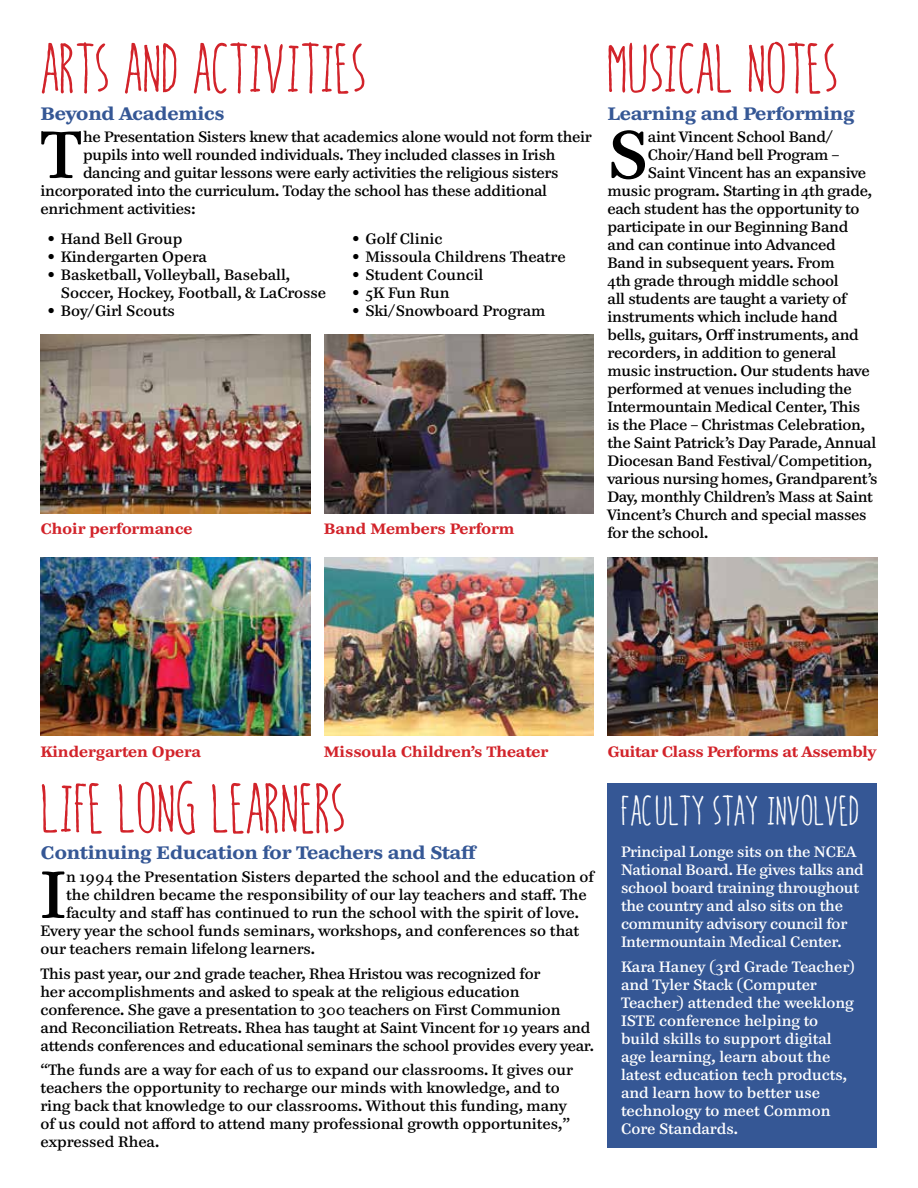
<style>
.page{position:relative;width:918px;height:1188px;background:#fff}
.page>*{position:absolute;margin:0;border:0;box-sizing:border-box;transform-origin:0 0}
.t1{font:66.45px "Paperback 9";color:#000}
.t2{font:60px "hellogoodbye";letter-spacing:-.01em;color:#d2232a}
.t3{font:36px "hellogoodbye";letter-spacing:-.01em;color:#fff}
.t4{font:700 18px "Paperback 6";letter-spacing:-.01em;color:#355795}
.t5{font:15px/18px "Paperback 9";letter-spacing:-.01em;color:#000}
.t6{font:15px/18px "Paperback 9";letter-spacing:-.01em;color:#fff}
.t7{font:700 15px "Paperback 9";color:#d2232a}
</style>
<div class="page">
<div style="left:608px;top:783px;width:270px;height:365px;background:#355795"></div>
<img style="left:608px;top:557px;width:270px;height:179px">
<img style="left:40px;top:334px;width:270px;height:179px">
<img style="left:40px;top:557px;width:270px;height:179px">
<img style="left:324px;top:335px;width:270px;height:179px">
<img style="left:324px;top:557px;width:270px;height:179px">
<h2 class="t2" style="left:608px;top:38px;width:233px">MUSICAL NOTES</h2>
<p class="t4" style="left:608px;top:101px;width:248px">Learning and Performing</p>
<h1 class="t1" style="left:608px;top:112px;width:43px">S</h1>
<p class="t5" style="left:648px;top:128px;width:186px">aint Vincent School Band/</p>
<h2 class="t2" style="left:40px;top:38px;width:328px">ARTS AND ACTIVITIES</h2>
<p class="t4" style="left:40px;top:101px;width:185px">Beyond Academics</p>
<h1 class="t1" style="left:40px;top:112px;width:43px">T</h1>
<p class="t5" style="left:83px;top:128px;width:510px">he Presentation Sisters knew that academics alone would not form their</p>
<p class="t5" style="left:648px;top:146px;width:193px">Choir/Hand bell Program –</p>
<p class="t5" style="left:648px;top:164px;width:220px">Saint Vincent has an expansive</p>
<p class="t5" style="left:607px;top:182px;width:266px">music program. Starting in 4th grade,</p>
<p class="t5" style="left:607px;top:200px;width:254px">each student has the opportunity to</p>
<p class="t5" style="left:607px;top:218px;width:242px">participate in our Beginning Band</p>
<p class="t5" style="left:607px;top:236px;width:230px">and can continue into Advanced</p>
<p class="t5" style="left:607px;top:254px;width:229px">Band in subsequent years. From</p>
<p class="t5" style="left:607px;top:272px;width:233px">4th grade through middle school</p>
<p class="t5" style="left:607px;top:290px;width:241px">all students are taught a variety of</p>
<p class="t5" style="left:607px;top:308px;width:232px">instruments which include hand</p>
<p class="t5" style="left:607px;top:326px;width:253px">bells, guitars, Orff instruments, and</p>
<p class="t5" style="left:607px;top:344px;width:230px">recorders, in addition to general</p>
<p class="t5" style="left:607px;top:362px;width:264px">music instruction. Our students have</p>
<p class="t5" style="left:607px;top:380px;width:246px">performed at venues including the</p>
<p class="t5" style="left:607px;top:398px;width:254px">Intermountain Medical Center, This</p>
<p class="t5" style="left:607px;top:416px;width:259px">is the Place – Christmas Celebration,</p>
<p class="t5" style="left:607px;top:434px;width:270px">the Saint Patrick’s Day Parade, Annual</p>
<p class="t5" style="left:607px;top:452px;width:266px">Diocesan Band Festival/Competition,</p>
<p class="t5" style="left:607px;top:470px;width:271px">various nursing homes, Grandparent’s</p>
<p class="t5" style="left:607px;top:488px;width:267px">Day, monthly Children’s Mass at Saint</p>
<p class="t5" style="left:607px;top:506px;width:261px">Vincent’s Church and special masses</p>
<p class="t5" style="left:83px;top:146px;width:474px">pupils into well rounded individuals. They included classes in Irish</p>
<p class="t5" style="left:83px;top:164px;width:477px">dancing and guitar lessons were early activities the religious sisters</p>
<p class="t5" style="left:41px;top:182px;width:508px">incorporated into the curriculum. Today the school has these additional</p>
<p class="t5" style="left:41px;top:200px;width:157px">enrichment activities:</p>
<p class="t5" style="left:352px;top:229px;width:92px">• Golf Clinic</p>
<p class="t5" style="left:352px;top:247px;width:215px">• Missoula Childrens Theatre</p>
<p class="t5" style="left:352px;top:265px;width:133px">• Student Council</p>
<p class="t5" style="left:352px;top:283px;width:99px">• 5K Fun Run</p>
<p class="t5" style="left:352px;top:301px;width:195px">• Ski/Snowboard Program</p>
<p class="t5" style="left:47px;top:229px;width:137px">• Hand Bell Group</p>
<p class="t5" style="left:47px;top:247px;width:161px">• Kindergarten Opera</p>
<p class="t5" style="left:61px;top:265px;width:267px;text-indent:-14px">• Basketball, Volleyball, Baseball,<br>Soccer, Hockey, Football, &amp; LaCrosse</p>
<p class="t5" style="left:47px;top:301px;width:129px">• Boy/Girl Scouts</p>
<p class="t7" style="left:324px;top:519px;width:192px">Band Members Perform</p>
<p class="t7" style="left:40px;top:519px;width:153px">Choir performance</p>
<p class="t5" style="left:607px;top:524px;width:102px">for the school.</p>
<p class="t7" style="left:40px;top:742px;width:162px">Kindergarten Opera</p>
<p class="t7" style="left:607px;top:742px;width:270px">Guitar Class Performs at Assembly</p>
<p class="t7" style="left:324px;top:742px;width:225px">Missoula Children’s Theater</p>
<h2 class="t2" style="left:40px;top:778px;width:307px">LIFE LONG LEARNERS</h2>
<p class="t4" style="left:40px;top:841px;width:438px">Continuing Education for Teachers and Staff</p>
<h1 class="t1" style="left:40px;top:852px;width:27px">I</h1>
<p class="t5" style="left:66px;top:868px;width:529px">n 1994 the Presentation Sisters departed the school and the education of</p>
<p class="t5" style="left:66px;top:886px;width:522px">the children became the responsibility of our lay teachers and staff. The</p>
<p class="t5" style="left:66px;top:904px;width:515px">faculty and staff has continued to run the school with the spirit of love.</p>
<p class="t5" style="left:40px;top:922px;width:540px">Every year the school funds seminars, workshops, and conferences so that</p>
<p class="t5" style="left:40px;top:940px;width:276px">our teachers remain lifelong learners.</p>
<p class="t5" style="left:40px;top:964px;width:555px">This past year, our 2nd grade teacher, Rhea Hristou was recognized for<br>her accomplishments and asked to speak at the religious education conference. She gave a presentation to 300 teachers on First Communion<br>and Reconciliation Retreats. Rhea has taught at Saint Vincent for 19 years and attends conferences and educational seminars the school provides every year.</p>
<p class="t5" style="left:40px;top:1061px;width:534px">“The funds are a way for each of us to expand our classrooms. It gives our teachers the opportunity to recharge our minds with knowledge, and to ring back that knowledge to our classrooms. Without this funding, many of us could not afford to attend many professional growth opportunites,” expressed Rhea.</p>
<h3 class="t3" style="left:621px;top:792px;width:240px">FACULTY STAY INVOLVED</h3>
<p class="t6" style="left:621px;top:843px;width:244px">Principal Longe sits on the NCEA<br>National Board. He gives talks and school board training throughout the country and also sits on the community advisory council for<br>Intermountain Medical Center.</p>
<p class="t6" style="left:621px;top:958px;width:235px">Kara Haney (3rd Grade Teacher) and Tyler Stack (Computer<br>Teacher) attended the weeklong<br>ISTE conference helping to build skills to support digital age learning, learn about the latest education tech products, and learn how to better use technology to meet Common<br>Core Standards.</p>
</div>
